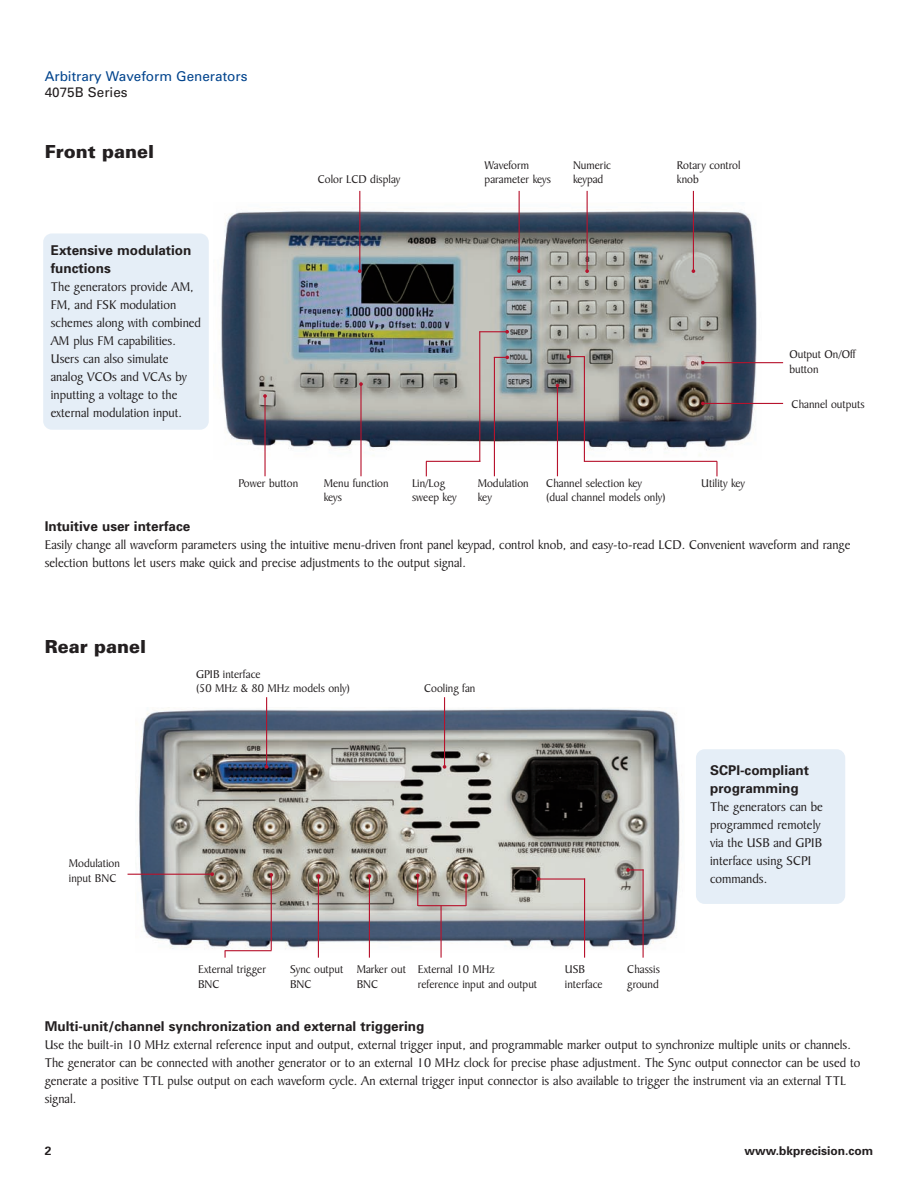
<style>
.page{position:relative;width:918px;height:1188px;background:#fff}
.page>*{position:absolute;margin:0;border:0;box-sizing:border-box;transform-origin:0 0}
.t1{font:900 18px "Univers";color:#231f20}
.t2{font:13.5px/18px "Baker Signet BT";color:#231f20}
.t3{font:700 13.5px/18px "Univers";color:#231f20}
.t4{font:13.5px "Univers";color:#02448d}
.t5{font:13.5px "Univers";color:#231f20}
.t6{font:12px/14.4px "Baker Signet BT";color:#231f20}
.t7{font:700 12px "Univers";color:#231f20}
</style>
<div class="page">
<img style="left:221px;top:203px;width:540px;height:256px">
<hr style="left:587px;top:191px;width:1px;height:80px;background:#b7132d">
<img style="left:136px;top:708px;width:544px;height:244px">
<svg style="left:585px;top:269px;width:4px;height:4px"></svg>
<hr style="left:519px;top:191px;width:1px;height:80px;background:#b7132d">
<svg style="left:517px;top:269px;width:4px;height:4px"></svg>
<hr style="left:359px;top:191px;width:1px;height:80px;background:#b7132d">
<svg style="left:358px;top:269px;width:4px;height:4px"></svg>
<hr style="left:266px;top:697px;width:1px;height:70px;background:#b7132d">
<hr style="left:128px;top:874px;width:84px;height:1px;background:#b7132d">
<svg style="left:210px;top:872px;width:4px;height:4px"></svg>
<hr style="left:444px;top:697px;width:1px;height:70px;background:#b7132d">
<hr style="left:271px;top:875px;width:1px;height:75px;background:#b7132d">
<svg style="left:269px;top:873px;width:4px;height:4px"></svg>
<hr style="left:318px;top:876px;width:1px;height:82px;background:#b7132d">
<hr style="left:369px;top:876px;width:1px;height:82px;background:#b7132d">
<hr style="left:417px;top:875px;width:1px;height:31px;background:#b7132d">
<hr style="left:465px;top:875px;width:2px;height:31px;background:#b7132d">
<hr style="left:693px;top:191px;width:1px;height:80px;background:#b7132d">
<hr style="left:264px;top:396px;width:2px;height:80px;background:#b7132d">
<svg style="left:263px;top:394px;width:4px;height:4px"></svg>
<hr style="left:360px;top:384px;width:2px;height:92px;background:#b7132d">
<svg style="left:359px;top:382px;width:4px;height:4px"></svg>
<hr style="left:479px;top:332px;width:1px;height:129px;background:#b7132d">
<svg style="left:426px;top:462px;width:1px;height:14px"></svg>
<hr style="left:426px;top:461px;width:54px;height:1px;background:#b7132d">
<hr style="left:441px;top:905px;width:1px;height:53px;background:#b7132d">
<hr style="left:225px;top:950px;width:47px;height:1px;background:#b7132d">
<hr style="left:418px;top:905px;width:48px;height:1px;background:#b7132d">
<hr style="left:494px;top:357px;width:1px;height:119px;background:#b7132d">
<svg style="left:479px;top:330px;width:30px;height:4px"></svg>
<hr style="left:584px;top:356px;width:1px;height:105px;background:#b7132d">
<svg style="left:716px;top:461px;width:2px;height:15px"></svg>
<hr style="left:584px;top:461px;width:133px;height:1px;background:#b7132d">
<svg style="left:567px;top:355px;width:18px;height:3px"></svg>
<hr style="left:584px;top:879px;width:1px;height:79px;background:#b7132d">
<hr style="left:538px;top:878px;width:47px;height:2px;background:#b7132d">
<hr style="left:643px;top:869px;width:1px;height:89px;background:#b7132d">
<svg style="left:626px;top:868px;width:18px;height:4px"></svg>
<svg style="left:494px;top:356px;width:15px;height:3px"></svg>
<hr style="left:557px;top:386px;width:1px;height:90px;background:#b7132d">
<hr style="left:703px;top:362px;width:80px;height:1px;background:#b7132d">
<svg style="left:701px;top:361px;width:4px;height:4px"></svg>
<hr style="left:703px;top:403px;width:80px;height:1px;background:#b7132d">
<div style="left:696px;top:749px;width:149px;height:155px;background:#e5eef7;border-radius:9px"></div>
<div style="left:43px;top:233px;width:166px;height:197px;background:#e5eef7;border-radius:9px"></div>
<p class="t4" style="left:45px;top:71px;width:204px">Arbitrary Waveform Generators</p>
<p class="t5" style="left:45px;top:87px;width:84px">4075B Series</p>
<h1 class="t1" style="left:45px;top:145px;width:111px">Front panel</h1>
<p class="t6" style="left:318px;top:173px;width:84px">Color LCD display</p>
<p class="t6" style="left:485px;top:159px;width:68px">Waveform parameter keys</p>
<p class="t6" style="left:573px;top:159px;width:40px">Numeric keypad</p>
<p class="t6" style="left:677px;top:159px;width:65px">Rotary control knob</p>
<p class="t3" style="left:51px;top:242px;width:142px">Extensive modulation functions</p>
<p class="t2" style="left:51px;top:279px;width:152px">The generators provide AM,<br>FM, and FSK modulation schemes along with combined<br>AM plus FM capabilities.<br>Users can also simulate analog VCOs and VCAs by inputting a voltage to the external modulation input.</p>
<p class="t6" style="left:238px;top:477px;width:61px">Power button</p>
<p class="t6" style="left:324px;top:477px;width:66px">Menu function keys</p>
<p class="t6" style="left:412px;top:477px;width:46px">Lin/Log sweep key</p>
<p class="t6" style="left:478px;top:477px;width:52px">Modulation key</p>
<p class="t6" style="left:701px;top:477px;width:45px">Utility key</p>
<p class="t6" style="left:546px;top:477px;width:121px">Channel selection key (dual channel models only)</p>
<p class="t6" style="left:789px;top:349px;width:68px">Output On/Off button</p>
<p class="t6" style="left:792px;top:398px;width:75px">Channel outputs</p>
<p class="t3" style="left:45px;top:518px;width:147px">Intuitive user interface</p>
<p class="t2" style="left:45px;top:537px;width:807px">Easily change all waveform parameters using the intuitive menu-driven front panel keypad, control knob, and easy-to-read LCD. Convenient waveform and range selection buttons let users make quick and precise adjustments to the output signal.</p>
<h1 class="t1" style="left:45px;top:640px;width:103px">Rear panel</h1>
<p class="t6" style="left:69px;top:857px;width:52px">Modulation input BNC</p>
<p class="t6" style="left:196px;top:668px;width:155px">GPIB interface<br>(50 MHz &amp; 80 MHz models only)</p>
<p class="t6" style="left:424px;top:682px;width:53px">Cooling fan</p>
<p class="t3" style="left:710px;top:763px;width:101px">SCPI-compliant programming</p>
<p class="t2" style="left:710px;top:799px;width:114px">The generators can be programmed remotely via the USB and GPIB interface using SCPI commands.</p>
<p class="t6" style="left:198px;top:963px;width:69px">External trigger<br>BNC</p>
<p class="t6" style="left:290px;top:963px;width:55px">Sync output<br>BNC</p>
<p class="t6" style="left:357px;top:963px;width:51px">Marker out<br>BNC</p>
<p class="t6" style="left:418px;top:963px;width:121px">External 10 MHz reference input and output</p>
<p class="t6" style="left:565px;top:963px;width:39px">USB interface</p>
<p class="t6" style="left:627px;top:963px;width:34px">Chassis ground</p>
<p class="t3" style="left:45px;top:1019px;width:381px">Multi-unit/channel synchronization and external triggering</p>
<p class="t2" style="left:45px;top:1038px;width:817px">Use the built-in 10 MHz external reference input and output, external trigger input, and programmable marker output to synchronize multiple units or channels.<br>The generator can be connected with another generator or to an external 10 MHz clock for precise phase adjustment. The Sync output connector can be used to generate a positive TTL pulse output on each waveform cycle. An external trigger input connector is also available to trigger the instrument via an external TTL signal.</p>
<p class="t7" style="left:45px;top:1146px;width:8px">2</p>
<p class="t7" style="left:745px;top:1146px;width:130px">www.bkprecision.com</p>
</div>
